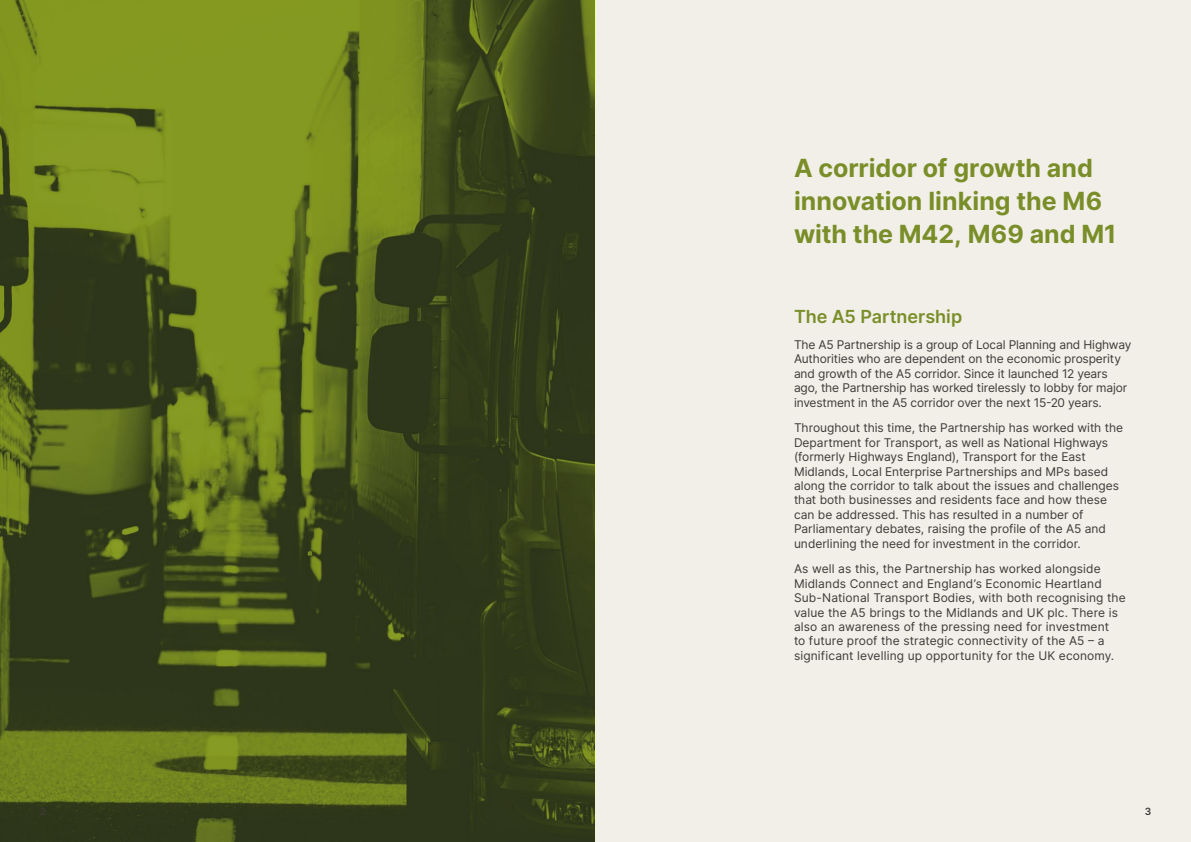
<style>
.page{position:relative;width:1191px;height:842px;background:#fff}
.page>*{position:absolute;margin:0;border:0;box-sizing:border-box;transform-origin:0 0}
.t1{font:700 25px/33px "Inter";color:#798e28}
.t2{font:600 18px "Inter";color:#798e28}
.t3{font:12px/14.4px "Inter";color:#3e3a3a}
.t4{font:600 10px "Inter";color:#3e3a3a}
</style>
<div class="page">
<div style="left:595px;top:0;width:596px;height:842px;background:#f1efe7"></div>
<img style="left:0;top:0;width:595px;height:842px">
<h2 class="t1" style="left:794px;top:151px;width:324px">A corridor of growth and innovation linking the M6 with the M42, M69 and M1</h2>
<h3 class="t2" style="left:794px;top:303px;width:170px">The A5 Partnership</h3>
<p class="t3" style="left:794px;top:337px;width:339px">The A5 Partnership is a group of Local Planning and Highway Authorities who are dependent on the economic prosperity and growth of the A5 corridor. Since it launched 12 years ago, the Partnership has worked tirelessly to lobby for major investment in the A5 corridor over the next 15-20 years.</p>
<p class="t3" style="left:794px;top:421px;width:331px">Throughout this time, the Partnership has worked with the Department for Transport, as well as National Highways (formerly Highways England), Transport for the East Midlands, Local Enterprise Partnerships and MPs based along the corridor to talk about the issues and challenges that both businesses and residents face and how these can be addressed. This has resulted in a number of Parliamentary debates, raising the profile of the A5 and underlining the need for investment in the corridor.</p>
<p class="t3" style="left:794px;top:561px;width:333px">As well as this, the Partnership has worked alongside Midlands Connect and England’s Economic Heartland Sub-National Transport Bodies, with both recognising the value the A5 brings to the Midlands and UK plc. There is also an awareness of the pressing need for investment<br>to future proof the strategic connectivity of the A5 – a significant levelling up opportunity for the UK economy.</p>
<p class="t4" style="left:40px;top:804px;width:8px">2</p>
<p class="t4" style="left:1144px;top:804px;width:8px">3</p>
</div>
